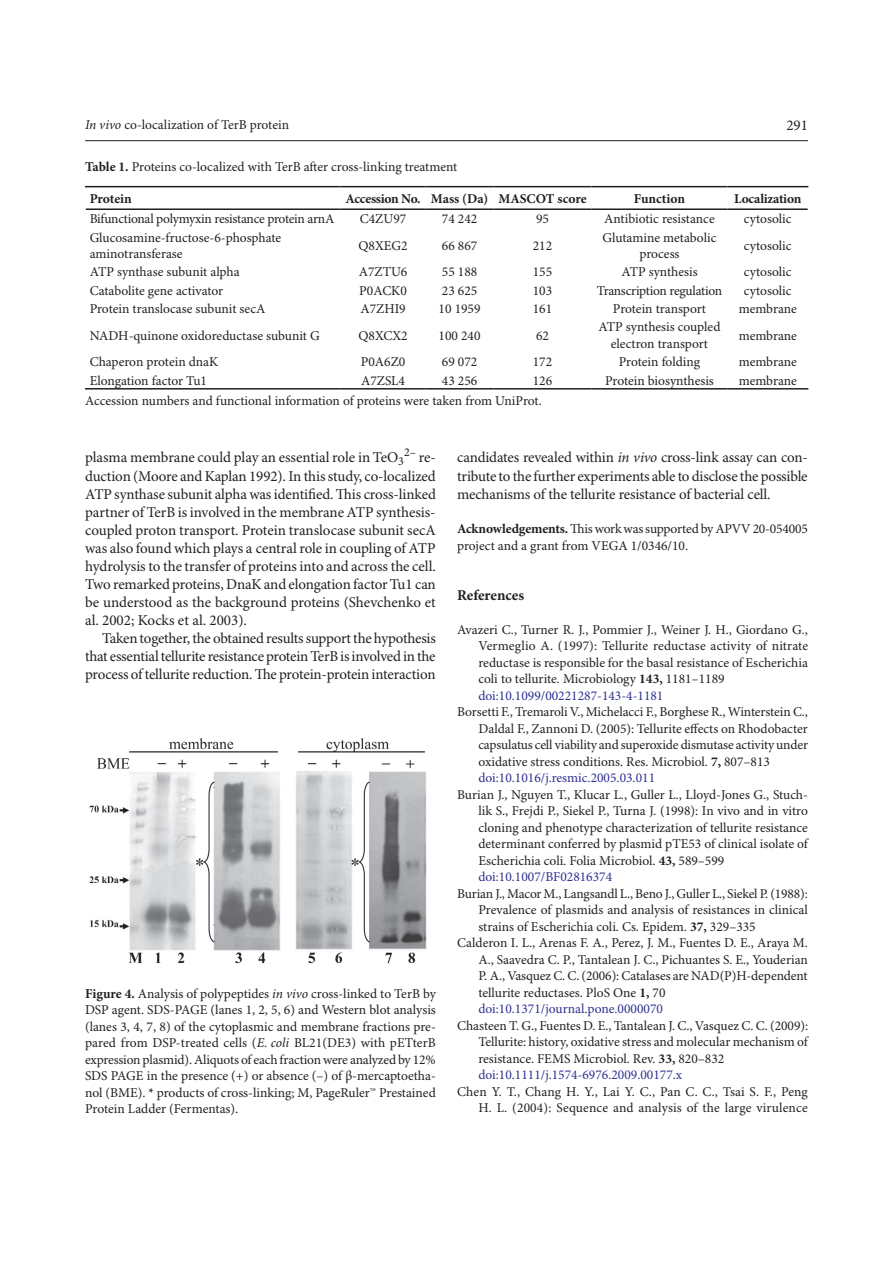
<style>
.page{position:relative;width:893px;height:1263px;background:#fff}
.page>*{position:absolute;margin:0;border:0;box-sizing:border-box;transform-origin:0 0}
.t1{font:15px/18px "Minion Pro";letter-spacing:-.01em;color:#231f20;text-align:justify}
.t2{font:700 15px "Minion Pro";letter-spacing:-.005em;color:#231f20}
.t3{font:13.5px/16.5px "Minion Pro";color:#231f20}
.t4{font:13.5px "Minion Pro";letter-spacing:-.02em;color:#231f20}
.t5{font:700 13.5px "Minion Pro";letter-spacing:-.01em;color:#231f20}
.t6{font:13.5px "Minion Pro";color:#2e3092}
.s1{font-style:italic}
.s2{font-weight:700}
.s3{color:#2e3092}
</style>
<div class="page">
<hr style="left:85px;top:140px;width:723px;height:1px;background:#231f20">
<img style="left:89px;top:738px;width:338px;height:226px">
<hr style="left:85px;top:186px;width:256px;height:1px;background:#231f20">
<hr style="left:341px;top:186px;width:85px;height:1px;background:#231f20">
<hr style="left:426px;top:186px;width:68px;height:1px;background:#231f20">
<hr style="left:494px;top:186px;width:97px;height:1px;background:#231f20">
<hr style="left:591px;top:186px;width:136px;height:1px;background:#231f20">
<hr style="left:727px;top:186px;width:81px;height:1px;background:#231f20">
<hr style="left:86px;top:208px;width:255px;height:2px;background:#231f20">
<hr style="left:341px;top:208px;width:85px;height:2px;background:#231f20">
<hr style="left:426px;top:208px;width:68px;height:2px;background:#231f20">
<hr style="left:494px;top:208px;width:97px;height:2px;background:#231f20">
<hr style="left:591px;top:208px;width:136px;height:2px;background:#231f20">
<hr style="left:727px;top:208px;width:81px;height:2px;background:#231f20">
<hr style="left:85px;top:388px;width:256px;height:2px;background:#231f20">
<hr style="left:341px;top:388px;width:85px;height:2px;background:#231f20">
<hr style="left:426px;top:388px;width:68px;height:2px;background:#231f20">
<hr style="left:494px;top:388px;width:97px;height:2px;background:#231f20">
<hr style="left:591px;top:388px;width:136px;height:2px;background:#231f20">
<hr style="left:727px;top:388px;width:81px;height:2px;background:#231f20">
<p class="t3" style="left:85px;top:117px;width:206px"><span class="s1">In vivo</span> co-localization of TerB protein</p>
<p class="t1" style="left:786px;top:117px;width:23px">291</p>
<p class="t3" style="left:85px;top:159px;width:374px"><span class="s2">Table 1.</span> Proteins co-localized with TerB after cross-linking treatment</p>
<p class="t5" style="left:90px;top:190px;width:44px">Protein</p>
<p class="t5" style="left:346px;top:190px;width:243px">Accession No. Mass (Da) MASCOT score</p>
<p class="t5" style="left:634px;top:190px;width:53px">Function</p>
<p class="t5" style="left:734px;top:190px;width:69px">Localization</p>
<p class="t4" style="left:90px;top:211px;width:246px">Bifunctional polymyxin resistance protein arnA</p>
<p class="t3" style="left:360px;top:211px;width:48px">C4ZU97</p>
<p class="t3" style="left:442px;top:211px;width:37px">74 242</p>
<p class="t3" style="left:536px;top:211px;width:14px">95</p>
<p class="t3" style="left:604px;top:211px;width:112px">Antibiotic resistance</p>
<p class="t3" style="left:744px;top:211px;width:49px">cytosolic</p>
<p class="t3" style="left:90px;top:230px;width:193px">Glucosamine-fructose-6-phosphate aminotransferase</p>
<p class="t3" style="left:358px;top:238px;width:51px">Q8XEG2</p>
<p class="t3" style="left:442px;top:238px;width:37px">66 867</p>
<p class="t3" style="left:533px;top:238px;width:21px">212</p>
<p class="t3" style="left:602px;top:230px;width:115px;text-align:center">Glutamine metabolic process</p>
<p class="t3" style="left:744px;top:238px;width:49px">cytosolic</p>
<p class="t3" style="left:90px;top:264px;width:152px">ATP synthase subunit alpha</p>
<p class="t3" style="left:359px;top:264px;width:50px">A7ZTU6</p>
<p class="t3" style="left:442px;top:264px;width:37px">55 188</p>
<p class="t3" style="left:533px;top:264px;width:21px">155</p>
<p class="t3" style="left:621px;top:264px;width:78px">ATP synthesis</p>
<p class="t3" style="left:744px;top:264px;width:49px">cytosolic</p>
<p class="t3" style="left:90px;top:283px;width:135px">Catabolite gene activator</p>
<p class="t3" style="left:359px;top:283px;width:49px">P0ACK0</p>
<p class="t3" style="left:442px;top:283px;width:37px">23 625</p>
<p class="t3" style="left:533px;top:283px;width:21px">103</p>
<p class="t4" style="left:597px;top:282px;width:127px">Transcription regulation</p>
<p class="t3" style="left:744px;top:283px;width:49px">cytosolic</p>
<p class="t3" style="left:90px;top:301px;width:177px">Protein translocase subunit secA</p>
<p class="t3" style="left:360px;top:301px;width:47px">A7ZHI9</p>
<p class="t3" style="left:439px;top:301px;width:43px">10 1959</p>
<p class="t3" style="left:533px;top:301px;width:21px">161</p>
<p class="t3" style="left:613px;top:301px;width:95px">Protein transport</p>
<p class="t3" style="left:739px;top:301px;width:60px">membrane</p>
<p class="t3" style="left:90px;top:328px;width:232px">NADH-quinone oxidoreductase subunit G</p>
<p class="t3" style="left:358px;top:328px;width:51px">Q8XCX2</p>
<p class="t3" style="left:439px;top:328px;width:43px">100 240</p>
<p class="t3" style="left:536px;top:328px;width:14px">62</p>
<p class="t3" style="left:598px;top:319px;width:124px;text-align:center">ATP synthesis coupled electron transport</p>
<p class="t3" style="left:739px;top:328px;width:60px">membrane</p>
<p class="t3" style="left:90px;top:354px;width:130px">Chaperon protein dnaK</p>
<p class="t3" style="left:361px;top:354px;width:46px">P0A6Z0</p>
<p class="t3" style="left:442px;top:354px;width:37px">69 072</p>
<p class="t3" style="left:533px;top:354px;width:21px">172</p>
<p class="t3" style="left:619px;top:354px;width:83px">Protein folding</p>
<p class="t3" style="left:739px;top:354px;width:60px">membrane</p>
<p class="t3" style="left:90px;top:372px;width:119px">Elongation factor Tu1</p>
<p class="t3" style="left:361px;top:372px;width:45px">A7ZSL4</p>
<p class="t3" style="left:442px;top:372px;width:37px">43 256</p>
<p class="t3" style="left:533px;top:372px;width:21px">126</p>
<p class="t3" style="left:605px;top:372px;width:110px">Protein biosynthesis</p>
<p class="t3" style="left:739px;top:372px;width:60px">membrane</p>
<p class="t3" style="left:85px;top:393px;width:458px">Accession numbers and functional information of proteins were taken from UniProt.</p>
<p class="t1" style="left:85px;top:449px;width:353px">plasma membrane could play an essential role in TeO<sub>3</sub><sup>2–</sup> re&shy;duction (Moore and Kaplan 1992). In this study, co-localized ATP synthase subunit alpha was identified. This cross-linked partner of TerB is involved in the membrane ATP synthesis&shy;coupled proton transport. Protein translocase subunit secA was also found which plays a central role in coupling of ATP hydrolysis to the transfer of proteins into and across the cell.<br>Two remarked proteins, DnaK and elongation factor Tu1 can be understood as the background proteins (Shevchenko et al. 2002; Kocks et al. 2003).</p>
<p class="t1" style="left:85px;top:630px;width:352px;text-indent:17px">Taken together, the obtained results support the hypothesis that essential tellurite resistance protein TerB is involved in the process of tellurite reduction. The protein-protein interaction</p>
<p class="t3" style="left:85px;top:985px;width:352px;text-align:justify"><span class="s2">Figure 4.</span> Analysis of polypeptides <span class="s1">in vivo</span> cross-linked to TerB by DSP agent. SDS-PAGE (lanes 1, 2, 5, 6) and Western blot analysis (lanes 3, 4, 7, 8) of the cytoplasmic and membrane fractions pre&shy;pared from DSP-treated cells (<span class="s1">E. coli</span> BL21(DE3) with pETterB expression plasmid). Aliquots of each fraction were analyzed by 12% SDS PAGE in the presence (+) or absence (–) of β-mercaptoetha&shy;nol (BME). <span class="s2">*</span> products of cross-linking; M, PageRuler™ Prestained Protein Ladder (Fermentas).</p>
<p class="t1" style="left:457px;top:449px;width:352px">candidates revealed within <span class="s1">in vivo</span> cross-link assay can con&shy;tribute to the further experiments able to disclose the possible mechanisms of the tellurite resistance of bacterial cell.</p>
<p class="t3" style="left:457px;top:521px;width:352px"><span class="s2">Acknowledgements.</span> This work was supported by APVV 20-054005 project and a grant from VEGA 1/0346/10.</p>
<p class="t2" style="left:457px;top:586px;width:69px">References</p>
<p class="t3" style="left:478px;top:621px;width:331px;text-indent:-21px">Avazeri C., Turner R. J., Pommier J., Weiner J. H., Giordano G., Vermeglio A. (1997): Tellurite reductase activity of nitrate reductase is responsible for the basal resistance of Escherichia coli to tellurite. Microbiology <span class="s2">143,</span> 1181–1189 <span class="s3">doi:10.1099/00221287-143-4-1181</span></p>
<p class="t3" style="left:478px;top:704px;width:331px;text-indent:-21px">Borsetti F., Tremaroli V., Michelacci F., Borghese R., Winterstein C., Daldal F., Zannoni D. (2005): Tellurite effects on Rhodobacter capsulatus cell viability and superoxide dismutase activity under oxidative stress conditions. Res. Microbiol. <span class="s2">7,</span> 807–813 <span class="s3">doi:10.1016/j.resmic.2005.03.011</span></p>
<p class="t3" style="left:478px;top:786px;width:331px;text-indent:-21px">Burian J., Nguyen T., Klucar L., Guller L., Lloyd-Jones G., Stuch&shy;lik S., Frejdi P., Siekel P., Turna J. (1998): In vivo and in vitro cloning and phenotype characterization of tellurite resistance determinant conferred by plasmid pTE53 of clinical isolate of Escherichia coli. Folia Microbiol. <span class="s2">43,</span> 589–599 <span class="s3">doi:10.1007/BF02816374</span></p>
<p class="t3" style="left:457px;top:885px;width:352px">Burian J., Macor M., Langsandl L., Beno J., Guller L., Siekel P. (1988):</p>
<p class="t3" style="left:478px;top:902px;width:331px">Prevalence of plasmids and analysis of resistances in clinical</p>
<p class="t3" style="left:478px;top:918px;width:279px">strains of Escherichia coli. Cs. Epidem. <span class="s2">37,</span> 329–335</p>
<p class="t3" style="left:457px;top:935px;width:352px">Calderon I. L., Arenas F. A., Perez, J. M., Fuentes D. E., Araya M.</p>
<p class="t3" style="left:478px;top:951px;width:331px">A., Saavedra C. P., Tantalean J. C., Pichuantes S. E., Youderian</p>
<p class="t3" style="left:478px;top:968px;width:331px">P. A., Vasquez C. C. (2006): Catalases are NAD(P)H-dependent</p>
<p class="t3" style="left:478px;top:984px;width:189px">tellurite reductases. PloS One <span class="s2">1,</span> 70</p>
<p class="t6" style="left:478px;top:1001px;width:186px">doi:10.1371/journal.pone.0000070</p>
<p class="t3" style="left:478px;top:1017px;width:331px;text-indent:-21px">Chasteen T. G., Fuentes D. E., Tantalean J. C., Vasquez C. C. (2009):<br>Tellurite: history, oxidative stress and molecular mechanism of resistance. FEMS Microbiol. Rev. <span class="s2">33,</span> 820–832 <span class="s3">doi:10.1111/j.1574-6976.2009.00177.x</span></p>
<p class="t3" style="left:457px;top:1083px;width:352px;text-align:right">Chen Y. T., Chang H. Y., Lai Y. C., Pan C. C., Tsai S. F., Peng<br>H. L. (2004): Sequence and analysis of the large virulence</p>
</div>
